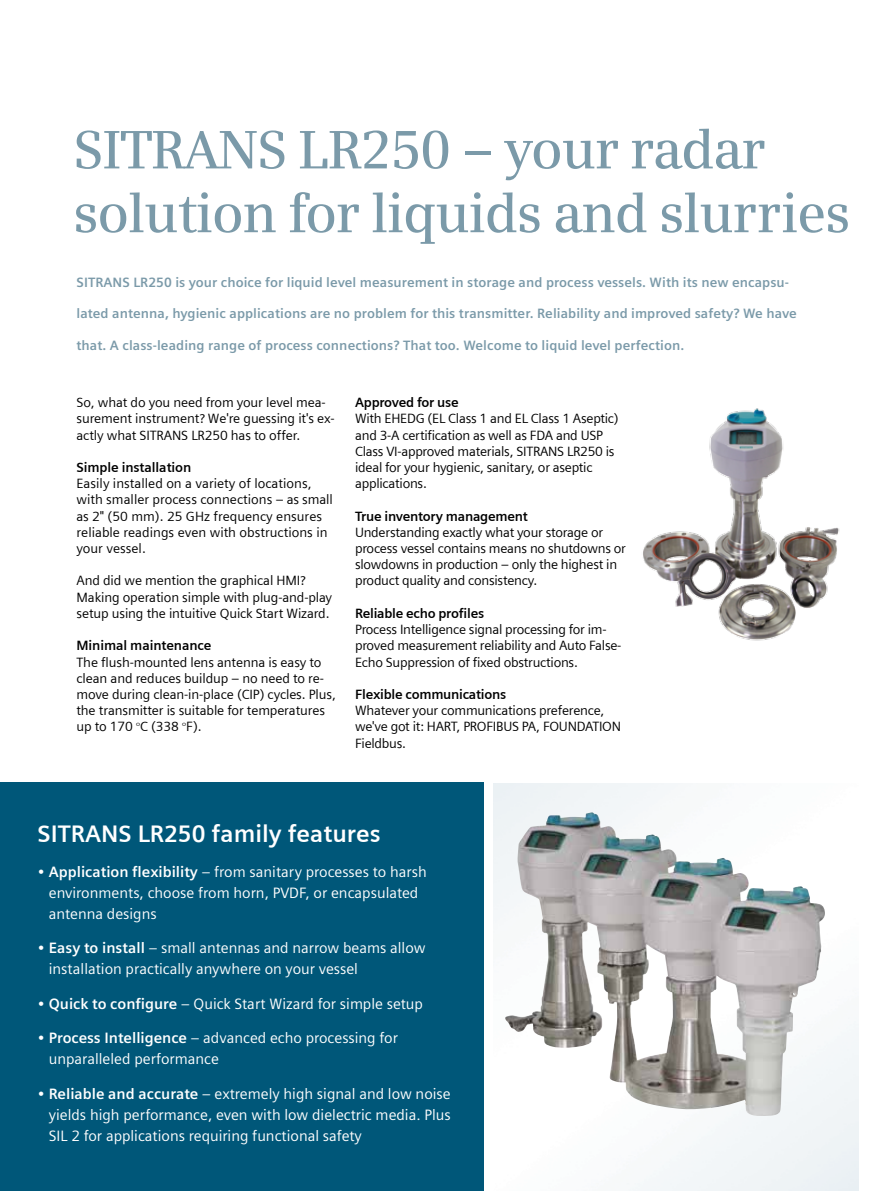
<style>
.page{position:relative;width:893px;height:1191px;background:#fff}
.page>*{position:absolute;margin:0;border:0;box-sizing:border-box;transform-origin:0 0}
.t1{font:600 54px/63.8px "Siemens Serif";letter-spacing:-.025em;color:#7b9aa9}
.t2{font:700 24px "Siemens Sans";color:#fff}
.t3{font:15px/21px "Siemens Sans OT";color:#fff}
.t4{font:13.5px/16.2px "Siemens Sans";letter-spacing:-.02em;color:#000}
.t5{font:700 13.5px "Siemens Sans OT";letter-spacing:.005em;color:#7b9aa9}
.t6{font:13.5px/16.2px "Siemens Sans";color:#000}
.t7{font:700 13.5px "Siemens Sans";letter-spacing:-.02em;color:#000}
.s1{font-size:12px}
.s2{font-weight:700}
</style>
<div class="page">
<img style="left:493px;top:783px;width:366px;height:408px">
<div style="left:0;top:782px;width:485px;height:409px;background:#005779"></div>
<img style="left:643px;top:408px;width:197px;height:233px">
<img style="left:505px;top:812px;width:189px;height:297px">
<h1 class="t1" style="left:73px;top:117px;width:779px">SITRANS LR250 – your radar solution for liquids and slurries</h1>
<p class="t5" style="left:77px;top:274px;width:714px">SITRANS LR250 is your choice for liquid level measurement in storage and process vessels. With its new encapsu-</p>
<p class="t5" style="left:77px;top:306px;width:722px">lated antenna, hygienic applications are no problem for this transmitter. Reliability and improved safety? We have</p>
<p class="t5" style="left:77px;top:337px;width:609px">that. A class-leading range of process connections? That too. Welcome to liquid level perfection.</p>
<p class="t4" style="left:77px;top:394px;width:260px">So, what do you need from your level mea&shy;surement instrument? We're guessing it's ex&shy;actly what SITRANS LR250 has to offer.</p>
<p class="t7" style="left:77px;top:460px;width:116px">Simple installation</p>
<p class="t6" style="left:77px;top:475px;width:258px">Easily installed on a variety of locations, with smaller process connections – as small as 2" (50 mm). 25 GHz frequency ensures reliable readings even with obstructions in your vessel.</p>
<p class="t4" style="left:77px;top:573px;width:257px">And did we mention the graphical HMI?<br>Making operation simple with plug-and-play setup using the intuitive Quick Start Wizard.</p>
<p class="t7" style="left:77px;top:638px;width:137px">Minimal maintenance</p>
<p class="t4" style="left:77px;top:654px;width:261px">The flush-mounted lens antenna is easy to clean and reduces buildup – no need to re&shy;move during clean-in-place (CIP) cycles. Plus, the transmitter is suitable for temperatures up to 170 <span class="s1">°</span>C (338 <span class="s1">°</span>F).</p>
<p class="t7" style="left:355px;top:395px;width:105px">Approved for use</p>
<p class="t4" style="left:355px;top:411px;width:265px">With EHEDG (EL Class 1 and EL Class 1 Aseptic) and 3-A certification as well as FDA and USP Class VI-approved materials, SITRANS LR250 is ideal for your hygienic, sanitary, or aseptic applications.</p>
<p class="t7" style="left:355px;top:508px;width:174px">True inventory management</p>
<p class="t4" style="left:355px;top:524px;width:272px">Understanding exactly what your storage or process vessel contains means no shutdowns or slowdowns in production – only the highest in product quality and consistency.</p>
<p class="t7" style="left:355px;top:605px;width:131px">Reliable echo profiles</p>
<p class="t4" style="left:355px;top:621px;width:268px">Process Intelligence signal processing for im&shy;proved measurement reliability and Auto False-<br>Echo Suppression of fixed obstructions.</p>
<p class="t7" style="left:355px;top:686px;width:153px">Flexible communications</p>
<p class="t4" style="left:355px;top:702px;width:267px">Whatever your communications preference, we've got it: HART, PROFIBUS PA, FOUNDATION<br>Fieldbus.</p>
<h2 class="t2" style="left:38px;top:820px;width:345px">SITRANS LR250 family features</h2>
<p class="t3" style="left:49px;top:861px;width:379px;text-indent:-11px">• <span class="s2">Application flexibility</span> – from sanitary processes to harsh environments, choose from horn, PVDF, or encapsulated antenna designs</p>
<p class="t3" style="left:49px;top:937px;width:378px;text-indent:-11px">• <span class="s2">Easy to install</span> – small antennas and narrow beams allow installation practically anywhere on your vessel</p>
<p class="t3" style="left:38px;top:993px;width:387px">• <span class="s2">Quick to configure</span> – Quick Start Wizard for simple setup</p>
<p class="t3" style="left:49px;top:1027px;width:351px;text-indent:-11px">• <span class="s2">Process Intelligence</span> – advanced echo processing for unparalleled performance</p>
<p class="t3" style="left:49px;top:1083px;width:403px;text-align:justify;text-indent:-11px">• <span class="s2">Reliable and accurate</span> – extremely high signal and low noise yields high performance, even with low dielectric media. Plus SIL 2 for applications requiring functional safety</p>
</div>
